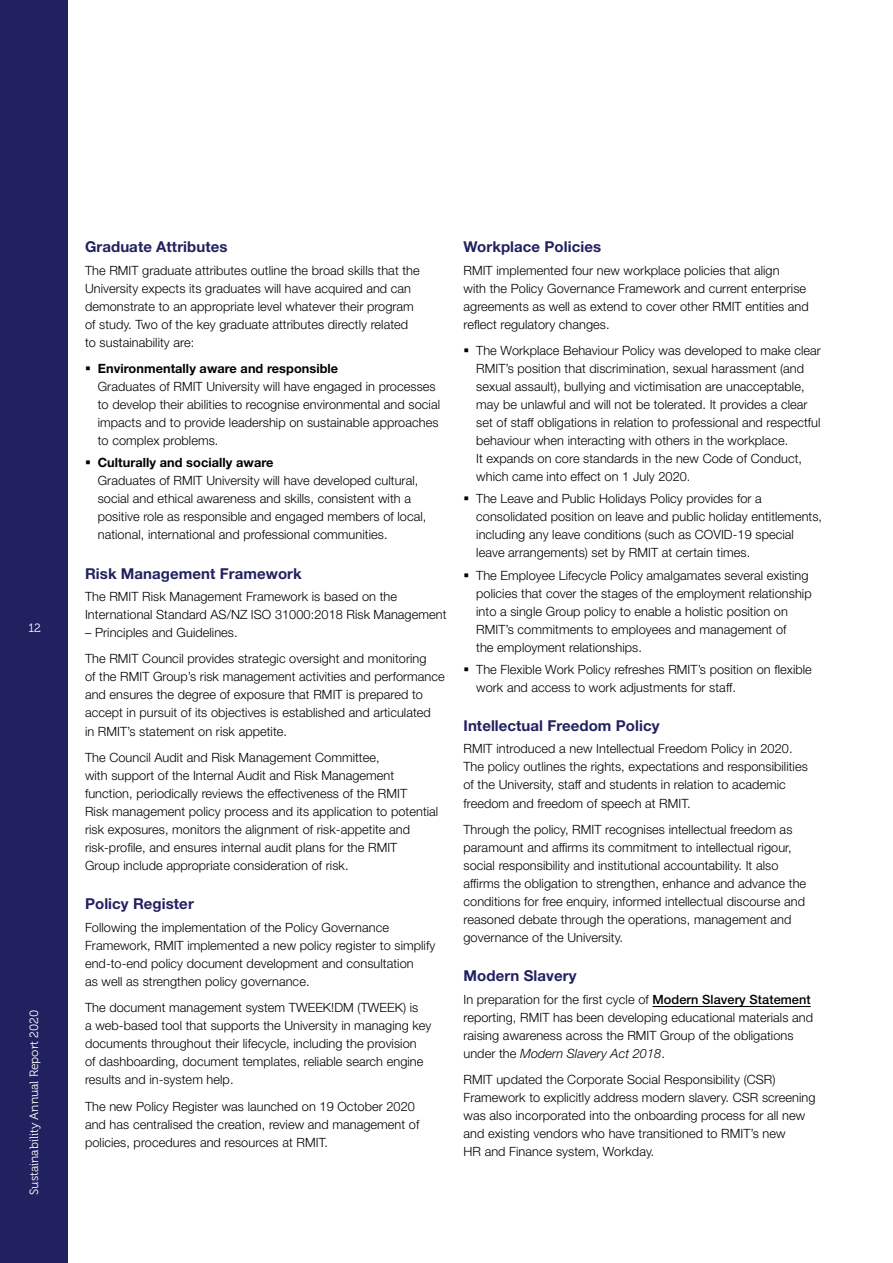
<style>
.page{position:relative;width:893px;height:1263px;background:#fff}
.page>*{position:absolute;margin:0;border:0;box-sizing:border-box;transform-origin:0 0}
.t1{font:700 15px "Helvetica Neue LT Std";letter-spacing:.005em;color:#222160}
.t2{font:300 12.75px/18px "Helvetica Neue LT Std";letter-spacing:.005em;color:#000}
.t3{font:700 12.75px "Helvetica Neue LT Std";letter-spacing:.005em;color:#000}
.t4{font:12px "Museo 300";color:#fff}
.s1{font-weight:500}
.s2{font-style:italic}
</style>
<div class="page">
<div style="left:0;top:0;width:68px;height:1263px;background:#222160"></div>
<hr style="left:652px;top:1006px;width:159px;height:1px;background:#000">
<p class="t4" style="left:28px;top:621px;width:14px">12</p>
<p class="t4" style="left:28px;top:1195px;width:187px;rotate:-90deg">Sustainability Annual Report 2020</p>
<p class="t1" style="left:85px;top:238px;width:144px">Graduate Attributes</p>
<p class="t2" style="left:85px;top:261px;width:336px">The RMIT graduate attributes outline the broad skills that the University expects its graduates will have acquired and can demonstrate to an appropriate level whatever their program of study. Two of the key graduate attributes directly related to sustainability are:</p>
<p class="t3" style="left:98px;top:361px;width:242px">Environmentally aware and responsible</p>
<p class="t2" style="left:98px;top:377px;width:344px">Graduates of RMIT University will have engaged in processes to develop their abilities to recognise environmental and social impacts and to provide leadership on sustainable approaches to complex problems.</p>
<p class="t3" style="left:98px;top:455px;width:177px">Culturally and socially aware</p>
<p class="t2" style="left:98px;top:472px;width:330px">Graduates of RMIT University will have developed cultural, social and ethical awareness and skills, consistent with a positive role as responsible and engaged members of local, national, international and professional communities.</p>
<p class="t1" style="left:85px;top:564px;width:218px">Risk Management Framework</p>
<p class="t2" style="left:85px;top:587px;width:363px">The RMIT Risk Management Framework is based on the<br>International Standard AS/NZ ISO 31000:2018 Risk Management</p>
<p class="t2" style="left:85px;top:619px;width:343px;line-height:26.5px">– Principles and Guidelines.<br>The RMIT Council provides strategic oversight and monitoring</p>
<p class="t2" style="left:85px;top:668px;width:361px">of the RMIT Group’s risk management activities and performance and ensures the degree of exposure that RMIT is prepared to accept in pursuit of its objectives is established and articulated<br>in RMIT’s statement on risk appetite.</p>
<p class="t2" style="left:85px;top:748px;width:355px">The Council Audit and Risk Management Committee,<br>with support of the Internal Audit and Risk Management function, periodically reviews the effectiveness of the RMIT<br>Risk management policy process and its application to potential risk exposures, monitors the alignment of risk-appetite and risk-profile, and ensures internal audit plans for the RMIT<br>Group include appropriate consideration of risk.</p>
<p class="t1" style="left:85px;top:895px;width:110px">Policy Register</p>
<p class="t2" style="left:85px;top:918px;width:352px">Following the implementation of the Policy Governance Framework, RMIT implemented a new policy register to simplify end-to-end policy document development and consultation<br>as well as strengthen policy governance.</p>
<p class="t2" style="left:85px;top:998px;width:348px">The document management system TWEEK!DM (TWEEK) is<br>a web-based tool that supports the University in managing key documents throughout their lifecycle, including the provision<br>of dashboarding, document templates, reliable search engine results and in-system help.</p>
<p class="t2" style="left:85px;top:1097px;width:336px">The new Policy Register was launched on 19 October 2020 and has centralised the creation, review and management of policies, procedures and resources at RMIT.</p>
<p class="t1" style="left:463px;top:238px;width:139px">Workplace Policies</p>
<p class="t2" style="left:463px;top:261px;width:347px">RMIT implemented four new workplace policies that align<br>with the Policy Governance Framework and current enterprise agreements as well as extend to cover other RMIT entities and reflect regulatory changes.</p>
<p class="t2" style="left:476px;top:341px;width:346px">The Workplace Behaviour Policy was developed to make clear RMIT’s position that discrimination, sexual harassment (and sexual assault), bullying and victimisation are unacceptable, may be unlawful and will not be tolerated. It provides a clear set of staff obligations in relation to professional and respectful behaviour when interacting with others in the workplace.<br>It expands on core standards in the new Code of Conduct, which came into effect on 1 July 2020.</p>
<p class="t2" style="left:476px;top:490px;width:347px">The Leave and Public Holidays Policy provides for a consolidated position on leave and public holiday entitlements, including any leave conditions (such as COVID-19 special leave arrangements) set by RMIT at certain times.</p>
<p class="t2" style="left:476px;top:566px;width:337px">The Employee Lifecycle Policy amalgamates several existing policies that cover the stages of the employment relationship into a single Group policy to enable a holistic position on RMIT’s commitments to employees and management of<br>the employment relationships.</p>
<p class="t2" style="left:476px;top:660px;width:337px">The Flexible Work Policy refreshes RMIT’s position on flexible work and access to work adjustments for staff.</p>
<p class="t1" style="left:463px;top:717px;width:198px">Intellectual Freedom Policy</p>
<p class="t2" style="left:463px;top:740px;width:346px">RMIT introduced a new Intellectual Freedom Policy in 2020.<br>The policy outlines the rights, expectations and responsibilities of the University, staff and students in relation to academic freedom and freedom of speech at RMIT.</p>
<p class="t2" style="left:463px;top:820px;width:344px">Through the policy, RMIT recognises intellectual freedom as paramount and affirms its commitment to intellectual rigour, social responsibility and institutional accountability. It also affirms the obligation to strengthen, enhance and advance the conditions for free enquiry, informed intellectual discourse and reasoned debate through the operations, management and governance of the University.</p>
<p class="t1" style="left:463px;top:967px;width:114px">Modern Slavery</p>
<p class="t2" style="left:463px;top:990px;width:351px">In preparation for the first cycle of <span class="s1">Modern Slavery Statement </span>reporting, RMIT has been developing educational materials and raising awareness across the RMIT Group of the obligations under the <span class="s2">Modern Slavery Act 2018</span>.</p>
<p class="t2" style="left:463px;top:1070px;width:353px">RMIT updated the Corporate Social Responsibility (CSR)<br>Framework to explicitly address modern slavery. CSR screening was also incorporated into the onboarding process for all new and existing vendors who have transitioned to RMIT’s new<br>HR and Finance system, Workday.</p>
</div>
